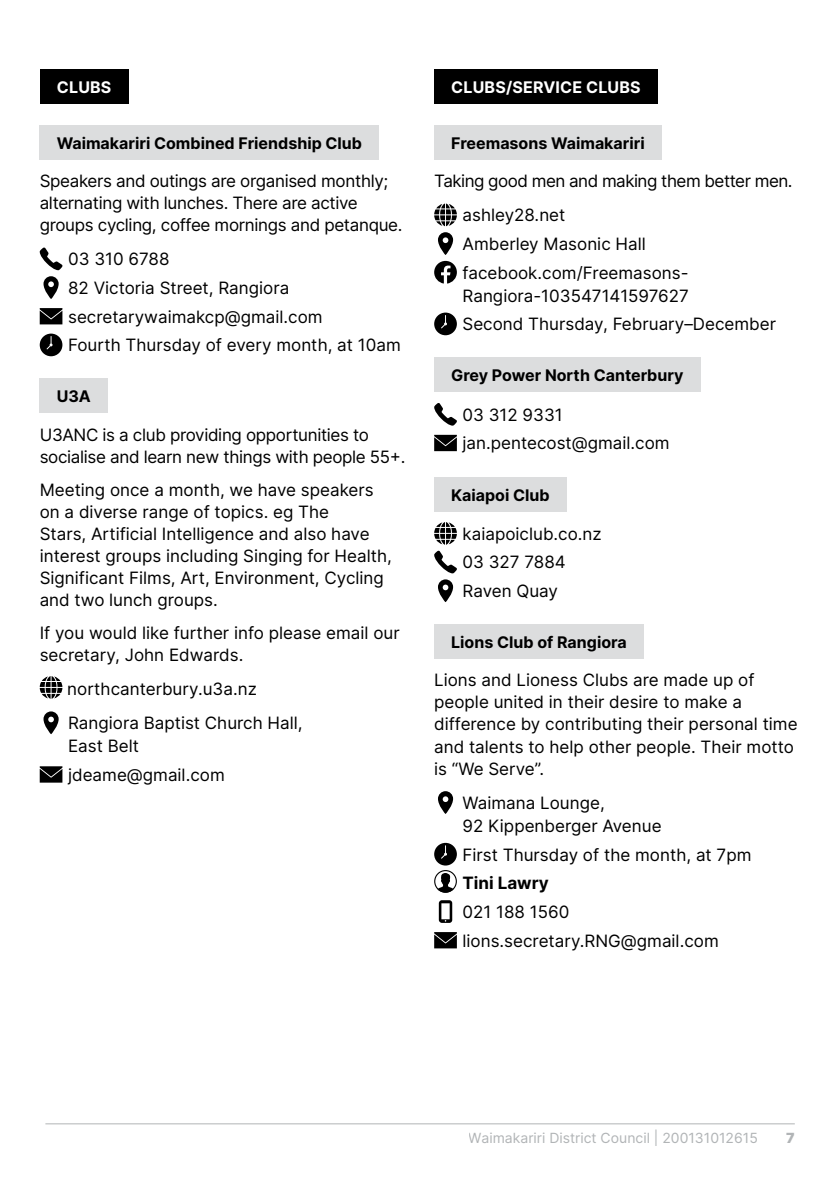
<style>
.page{position:relative;width:840px;height:1191px;background:#fff}
.page>*{position:absolute;margin:0;border:0;box-sizing:border-box;transform-origin:0 0}
.Body_Paragraph{font:17px/22px "Inter";color:#000}
.Information_details{font:17px/23px "Inter";color:#000}
.Body_Paragraph-2{font:17px/22px "Inter";letter-spacing:-.02em;color:#000}
.Body_Paragraph-3{font:17px "Inter";letter-spacing:-.03em;color:#000}
.Contact_Name{font:700 17px "Inter";color:#000}
.Organisation_name{font:700 16px "Inter";color:#000}
.Category_title{font:700 16px "Inter";letter-spacing:.01em;color:#fff}
.t1{font:14px "Inter";color:#b1b4b6}
.t2{font:900 14px "Inter";color:#b1b4b6}
</style>
<div class="page">
<hr style="left:45px;top:1123px;width:749px;height:1px;background:#b1b4b6">
<div style="left:40px;top:69px;width:88px;height:34px;background:#000"></div>
<div style="left:40px;top:125px;width:339px;height:34px;background:#dcddde"></div>
<div style="left:40px;top:379px;width:68px;height:34px;background:#dcddde"></div>
<svg style="left:40px;top:247px;width:22px;height:23px"></svg>
<svg style="left:43px;top:276px;width:16px;height:23px"></svg>
<svg style="left:40px;top:308px;width:22px;height:16px"></svg>
<svg style="left:40px;top:333px;width:22px;height:23px"></svg>
<svg style="left:40px;top:676px;width:22px;height:23px"></svg>
<svg style="left:43px;top:711px;width:16px;height:23px"></svg>
<svg style="left:40px;top:766px;width:22px;height:16px"></svg>
<div style="left:434px;top:69px;width:223px;height:34px;background:#000"></div>
<div style="left:434px;top:125px;width:227px;height:34px;background:#dcddde"></div>
<div style="left:434px;top:358px;width:266px;height:34px;background:#dcddde"></div>
<div style="left:434px;top:477px;width:132px;height:34px;background:#dcddde"></div>
<div style="left:434px;top:625px;width:209px;height:34px;background:#dcddde"></div>
<svg style="left:434px;top:203px;width:22px;height:23px"></svg>
<svg style="left:438px;top:232px;width:15px;height:23px"></svg>
<svg style="left:434px;top:261px;width:22px;height:22px"></svg>
<svg style="left:434px;top:312px;width:22px;height:23px"></svg>
<svg style="left:434px;top:403px;width:22px;height:23px"></svg>
<svg style="left:434px;top:435px;width:22px;height:16px"></svg>
<svg style="left:434px;top:522px;width:22px;height:51px"></svg>
<svg style="left:438px;top:579px;width:15px;height:23px"></svg>
<svg style="left:438px;top:791px;width:15px;height:23px"></svg>
<svg style="left:434px;top:843px;width:22px;height:22px"></svg>
<div style="left:434px;top:870px;width:22px;height:22px;border:1px solid #000;border-radius:11px"></div>
<svg style="left:437px;top:873px;width:16px;height:19px"></svg>
<svg style="left:438px;top:900px;width:14px;height:23px"></svg>
<svg style="left:434px;top:932px;width:22px;height:16px"></svg>
<p class="Category_title" style="left:57px;top:75px;width:56px">CLUBS</p>
<p class="Organisation_name" style="left:57px;top:131px;width:307px">Waimakariri Combined Friendship Club</p>
<p class="Body_Paragraph-2" style="left:40px;top:169px;width:364px">Speakers and outings are organised monthly; alternating with lunches. There are active groups cycling, coffee mornings and petanque.</p>
<p class="Information_details" style="left:68px;top:247px;width:103px">03 310 6788</p>
<p class="Information_details" style="left:68px;top:276px;width:222px">82 Victoria Street, Rangiora</p>
<p class="Information_details" style="left:68px;top:304px;width:256px">secretarywaimakcp@gmail.com</p>
<p class="Information_details" style="left:68px;top:333px;width:334px">Fourth Thursday of every month, at 10am</p>
<p class="Organisation_name" style="left:57px;top:385px;width:36px">U3A</p>
<p class="Body_Paragraph-2" style="left:40px;top:423px;width:367px">U3ANC is a club providing opportunities to socialise and learn new things with people 55+.</p>
<p class="Body_Paragraph" style="left:40px;top:478px;width:353px">Meeting once a month, we have speakers on a diverse range of topics. eg The<br>Stars, Artificial Intelligence and also have interest groups including Singing for Health, Significant Films, Art, Environment, Cycling and two lunch groups.</p>
<p class="Body_Paragraph" style="left:40px;top:622px;width:361px">If you would like further info please email our secretary, John Edwards.</p>
<p class="Body_Paragraph" style="left:67px;top:677px;width:191px">northcanterbury.u3a.nz</p>
<p class="Information_details" style="left:68px;top:711px;width:236px">Rangiora Baptist Church Hall,<br>East Belt</p>
<p class="Information_details" style="left:68px;top:762px;width:158px">jdeame@gmail.com</p>
<p class="Category_title" style="left:451px;top:75px;width:191px">CLUBS/SERVICE CLUBS</p>
<p class="Organisation_name" style="left:451px;top:131px;width:195px">Freemasons Waimakariri</p>
<p class="Body_Paragraph-3" style="left:434px;top:168px;width:360px">Taking good men and making them better men.</p>
<p class="Information_details" style="left:462px;top:203px;width:104px">ashley28.net</p>
<p class="Information_details" style="left:462px;top:232px;width:185px">Amberley Masonic Hall</p>
<p class="Information_details" style="left:462px;top:260px;width:228px">facebook.com/Freemasons-<br>Rangiora-103547141597627</p>
<p class="Information_details" style="left:462px;top:312px;width:315px">Second Thursday, February–December</p>
<p class="Organisation_name" style="left:451px;top:364px;width:234px">Grey Power North Canterbury</p>
<p class="Information_details" style="left:462px;top:402px;width:102px">03 312 9331</p>
<p class="Information_details" style="left:462px;top:431px;width:208px">jan.pentecost@gmail.com</p>
<p class="Organisation_name" style="left:451px;top:483px;width:100px">Kaiapoi Club</p>
<p class="Information_details" style="left:462px;top:521px;width:141px">kaiapoiclub.co.nz</p>
<p class="Information_details" style="left:462px;top:550px;width:105px">03 327 7884</p>
<p class="Information_details" style="left:462px;top:579px;width:97px">Raven Quay</p>
<p class="Organisation_name" style="left:451px;top:630px;width:177px">Lions Club of Rangiora</p>
<p class="Body_Paragraph" style="left:434px;top:669px;width:365px">Lions and Lioness Clubs are made up of people united in their desire to make a difference by contributing their personal time and talents to help other people. Their motto is “We Serve”.</p>
<p class="Information_details" style="left:462px;top:791px;width:200px">Waimana Lounge,<br>92 Kippenberger Avenue</p>
<p class="Information_details" style="left:462px;top:842px;width:290px">First Thursday of the month, at 7pm</p>
<p class="Contact_Name" style="left:462px;top:870px;width:88px">Tini Lawry</p>
<p class="Information_details" style="left:462px;top:900px;width:108px">021 188 1560</p>
<p class="Information_details" style="left:462px;top:928px;width:257px">lions.secretary.RNG@gmail.com</p>
<p class="t1" style="left:468px;top:1127px;width:290px">Waimakariri District Council | 200131012615</p>
<p class="t2" style="left:785px;top:1126px;width:10px">7</p>
</div>
